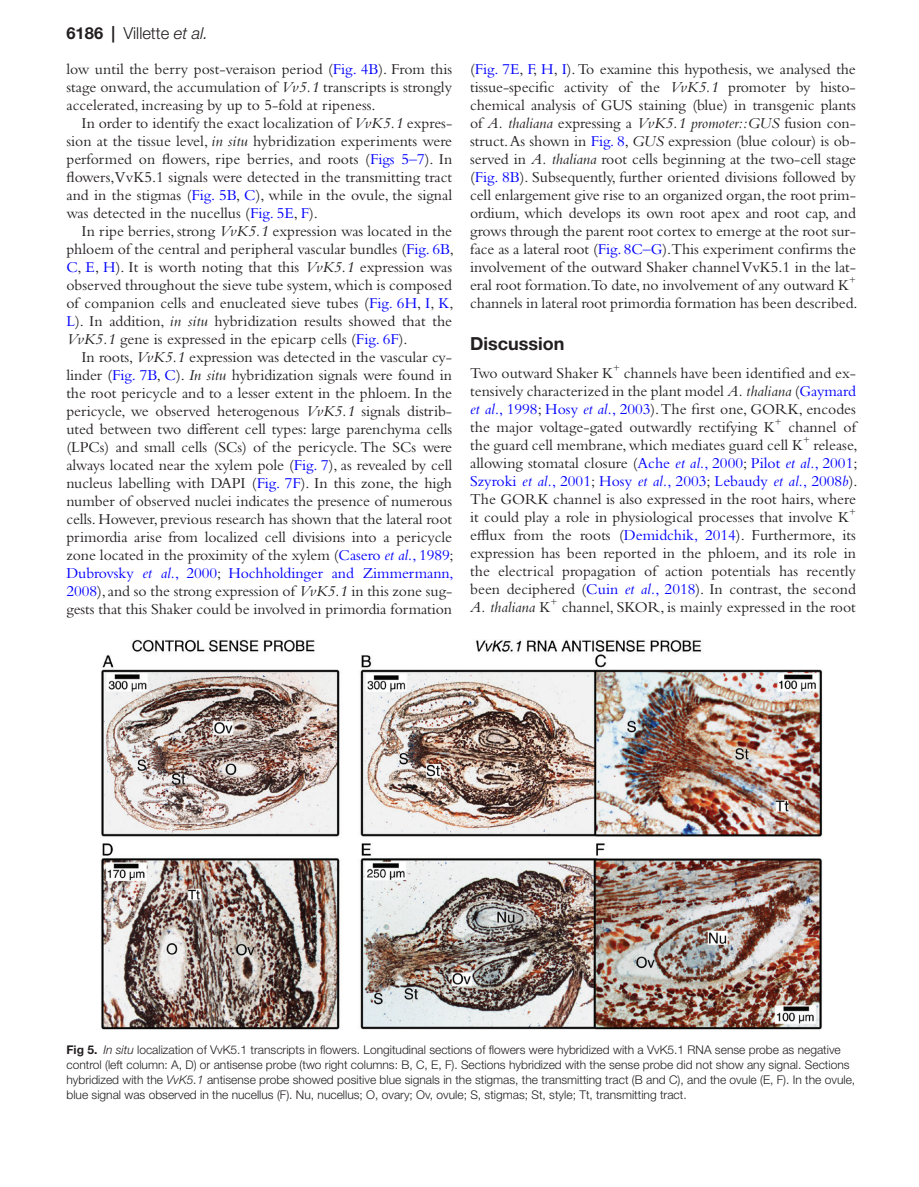
<style>
.page{position:relative;width:919px;height:1187px;background:#fff}
.page>*{position:absolute;margin:0;border:0;box-sizing:border-box;transform-origin:0 0}
.t1{font:700 18px "Helvetica Neue LT Std";color:#231f20}
.t2{font:300 16.5px "Helvetica Neue LT Std";color:#231f20}
.t3{font:15.75px/18px "Bembo Std";color:#231f20;text-align:justify}
.t4{font:300 12px/15px "Helvetica Neue LT Std";color:#231f20}
.s1{font-weight:700}
.s2{font-style:italic}
.s3{color:#00f}
.s4{font-style:italic;color:#00f}
</style>
<div class="page">
<img style="left:101px;top:639px;width:721px;height:390px">
<p class="t2" style="left:66px;top:23px;width:143px"><span class="s1">6186 |</span> Villette <span class="s2">et al.</span></p>
<p class="t3" style="left:66px;top:59px;width:387px">low until the berry post-veraison period (<span class="s3">Fig. 4B</span>). From this stage onward, the accumulation of <span class="s2">Vv5.1</span> transcripts is strongly accelerated, increasing by up to 5-fold at ripeness.</p>
<p class="t3" style="left:66px;top:113px;width:387px;text-indent:15px">In order to identify the exact localization of <span class="s2">VvK5.1</span> expres&shy;sion at the tissue level, <span class="s2">in situ</span> hybridization experiments were performed on flowers, ripe berries, and roots (<span class="s3">Figs 5–7</span>). In flowers,VvK5.1 signals were detected in the transmitting tract and in the stigmas (<span class="s3">Fig. 5B</span>, <span class="s3">C</span>), while in the ovule, the signal was detected in the nucellus (<span class="s3">Fig. 5E</span>, <span class="s3">F</span>).</p>
<p class="t3" style="left:66px;top:221px;width:389px;text-indent:15px">In ripe berries, strong <span class="s2">VvK5.1</span> expression was located in the phloem of the central and peripheral vascular bundles (<span class="s3">Fig. 6B</span>, <span class="s3">C</span>, <span class="s3">E</span>, <span class="s3">H</span>). It is worth noting that this <span class="s2">VvK5.1</span> expression was observed throughout the sieve tube system, which is composed of companion cells and enucleated sieve tubes (<span class="s3">Fig. 6H</span>, <span class="s3">I</span>, <span class="s3">K</span>, <span class="s3">L</span>). In addition, <span class="s2">in situ</span> hybridization results showed that the <span class="s2">VvK5.1</span> gene is expressed in the epicarp cells (<span class="s3">Fig. 6F</span>).</p>
<p class="t3" style="left:66px;top:347px;width:389px;text-indent:15px">In roots, <span class="s2">VvK5.1</span> expression was detected in the vascular cy&shy;linder (<span class="s3">Fig. 7B</span>, <span class="s3">C</span>). <span class="s2">In situ</span> hybridization signals were found in the root pericycle and to a lesser extent in the phloem. In the pericycle, we observed heterogenous <span class="s2">VvK5.1</span> signals distrib&shy;uted between two different cell types: large parenchyma cells (LPCs) and small cells (SCs) of the pericycle. The SCs were always located near the xylem pole (<span class="s3">Fig. 7</span>), as revealed by cell nucleus labelling with DAPI (<span class="s3">Fig. 7F</span>). In this zone, the high number of observed nuclei indicates the presence of numerous cells. However, previous research has shown that the lateral root primordia arise from localized cell divisions into a pericycle zone located in the proximity of the xylem (<span class="s3">Casero</span> <span class="s4">et al.</span><span class="s3">, 1989</span>; <span class="s3">Dubrovsky</span> <span class="s4">et al.</span><span class="s3">, 2000</span>; <span class="s3">Hochholdinger and Zimmermann, 2008</span>), and so the strong expression of <span class="s2">VvK5.1</span> in this zone sug&shy;gests that this Shaker could be involved in primordia formation</p>
<p class="t3" style="left:470px;top:59px;width:389px">(<span class="s3">Fig. 7E</span>, <span class="s3">F</span>, <span class="s3">H</span>, <span class="s3">I</span>). To examine this hypothesis, we analysed the tissue-specific activity of the <span class="s2">VvK5.1</span> promoter by histo&shy;chemical analysis of GUS staining (blue) in transgenic plants of <span class="s2">A. thaliana</span> expressing a <span class="s2">VvK5.1 promoter::GUS</span> fusion con&shy;struct. As shown in <span class="s3">Fig. 8</span>, <span class="s2">GUS</span> expression (blue colour) is ob&shy;served in <span class="s2">A. thaliana</span> root cells beginning at the two-cell stage (<span class="s3">Fig. 8B</span>). Subsequently, further oriented divisions followed by cell enlargement give rise to an organized organ, the root prim&shy;ordium, which develops its own root apex and root cap, and grows through the parent root cortex to emerge at the root sur&shy;face as a lateral root (<span class="s3">Fig. 8C–G</span>).This experiment confirms the involvement of the outward Shaker channel VvK5.1 in the lat&shy;eral root formation.To date, no involvement of any outward K<sup>+ </sup>channels in lateral root primordia formation has been described.</p>
<p class="t1" style="left:470px;top:332px;width:96px">Discussion</p>
<p class="t3" style="left:470px;top:363px;width:389px">Two outward Shaker K<sup>+</sup> channels have been identified and ex&shy;tensively characterized in the plant model <span class="s2">A. thaliana</span> (<span class="s3">Gaymard </span><span class="s4">et al.</span><span class="s3">, 1998</span>; <span class="s3">Hosy</span> <span class="s4">et al.</span><span class="s3">, 2003</span>). The first one, GORK, encodes the major voltage-gated outwardly rectifying K<sup>+</sup> channel of the guard cell membrane, which mediates guard cell K<sup>+</sup> release, allowing stomatal closure (<span class="s3">Ache</span> <span class="s4">et al.</span><span class="s3">, 2000</span>; <span class="s3">Pilot</span> <span class="s4">et al.</span><span class="s3">, 2001</span>; <span class="s3">Szyroki</span> <span class="s4">et al.</span><span class="s3">, 2001</span>; <span class="s3">Hosy</span> <span class="s4">et al.</span><span class="s3">, 2003</span>; <span class="s3">Lebaudy</span> <span class="s4">et al.</span><span class="s3">, 2008</span><span class="s4">b</span>).<br>The GORK channel is also expressed in the root hairs, where it could play a role in physiological processes that involve K<sup>+ </sup>efflux from the roots (<span class="s3">Demidchik, 2014</span>). Furthermore, its expression has been reported in the phloem, and its role in the electrical propagation of action potentials has recently been deciphered (<span class="s3">Cuin</span> <span class="s4">et al.</span><span class="s3">, 2018</span>). In contrast, the second <span class="s2">A. thaliana</span> K<sup>+</sup> channel, SKOR, is mainly expressed in the root</p>
<p class="t4" style="left:66px;top:1041px;width:790px"><span class="s1">Fig 5.</span> <span class="s2">In situ</span> localization of VvK5.1 transcripts in flowers. Longitudinal sections of flowers were hybridized with a VvK5.1 RNA sense probe as negative control (left column: A, D) or antisense probe (two right columns: B, C, E, F). Sections hybridized with the sense probe did not show any signal. Sections hybridized with the <span class="s2">VvK5.1</span> antisense probe showed positive blue signals in the stigmas, the transmitting tract (B and C), and the ovule (E, F). In the ovule, blue signal was observed in the nucellus (F). Nu, nucellus; O, ovary; Ov, ovule; S, stigmas; St, style; Tt, transmitting tract.</p>
</div>
